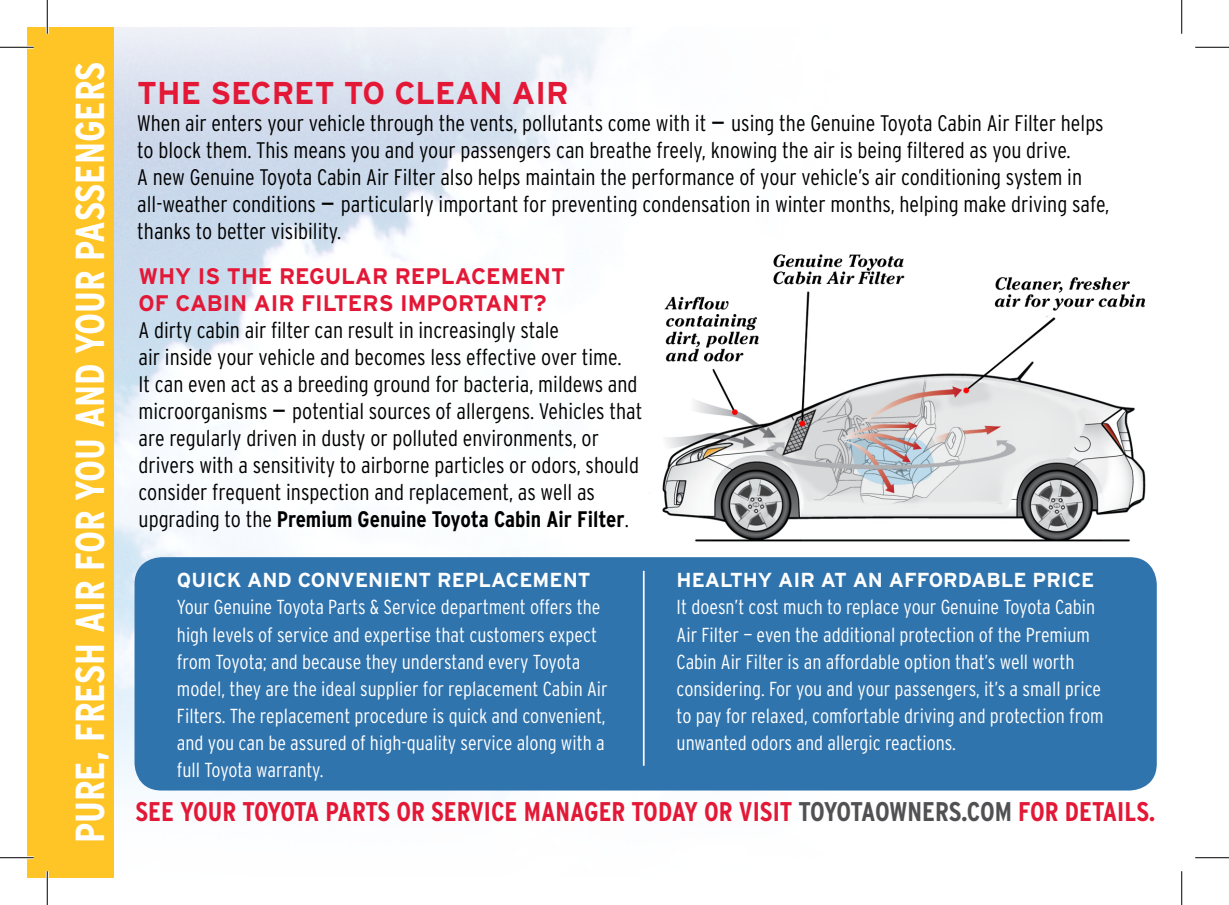
<style>
.page{position:relative;width:1229px;height:905px;background:#fff}
.page>*{position:absolute;margin:0;border:0;box-sizing:border-box;transform-origin:0 0}
.t1{font:700 condensed 40.5px "Interstate";color:#fff}
.t2{font:700 31.5px "Interstate";color:#e31836}
.t3{font:700 condensed 27px "Interstate";letter-spacing:-.025em;color:#e31836}
.t4{font:700 condensed 27px "Interstate";letter-spacing:-.015em;color:#515153}
.t5{font:300 condensed 22.5px/27px "Interstate";color:#000}
.t6{font:700 22.5px/27px "Interstate";color:#e31836}
.t7{font:300 condensed 20.25px/27px "Interstate";color:#fff}
.t8{font:700 20.25px "Interstate";color:#fff}
.s1{font-weight:400;font-stretch:normal}
.s2{font-weight:700}
.s3{color:#e31836}
</style>
<div class="page">
<img style="left:114px;top:27px;width:1043px;height:766px">
<div style="left:27px;top:27px;width:87px;height:851px;background:#ffc425"></div>
<img style="left:648px;top:244px;width:509px;height:307px">
<div style="left:134px;top:557px;width:1022px;height:233px;background:#3074ae;border-radius:27px"></div>
<hr style="left:643px;top:571px;width:1px;height:194px;background:#fff">
<hr style="left:0;top:46px;width:34px;height:3px;background:#fff">
<hr style="left:0;top:856px;width:34px;height:3px;background:#fff">
<hr style="left:46px;top:0;width:3px;height:34px;background:#fff">
<hr style="left:46px;top:871px;width:3px;height:33px;background:#fff">
<hr style="left:0;top:47px;width:34px;height:1px;background:#000">
<hr style="left:1195px;top:47px;width:33px;height:1px;background:#000">
<hr style="left:0;top:857px;width:34px;height:1px;background:#000">
<hr style="left:1195px;top:857px;width:33px;height:1px;background:#000">
<hr style="left:47px;top:0;width:1px;height:34px;background:#000">
<hr style="left:47px;top:871px;width:1px;height:33px;background:#000">
<hr style="left:1181px;top:0;width:1px;height:34px;background:#000">
<hr style="left:1181px;top:871px;width:1px;height:33px;background:#000">
<h1 class="t1" style="left:67px;top:843px;width:783px;rotate:-90deg">Pure, fresh air for you and your passengers</h1>
<h2 class="t2" style="left:137px;top:76px;width:433px">THE SECRET TO CLEAN AIR</h2>
<p class="t5" style="left:137px;top:110px;width:973px">When air enters your vehicle through the vents, pollutants come with it <span class="s1">—</span> using the Genuine Toyota Cabin Air Filter helps to block them. This means you and your passengers can breathe freely, knowing the air is being filtered as you drive.<br>A new Genuine Toyota Cabin Air Filter also helps maintain the performance of your vehicle’s air conditioning system in all-weather conditions <span class="s1">—</span> particularly important for preventing condensation in winter months, helping make driving safe, thanks to better visibility.</p>
<p class="t6" style="left:139px;top:262px;width:426px">WHY IS THE REGULAR REPLACEMENT<br>OF CABIN AIR FILTERS IMPORTANT?</p>
<p class="t5" style="left:139px;top:316px;width:505px">A dirty cabin air filter can result in increasingly stale<br>air inside your vehicle and becomes less effective over time.<br>It can even act as a breeding ground for bacteria, mildews and microorganisms <span class="s1">—</span> potential sources of allergens. Vehicles that are regularly driven in dusty or polluted environments, or drivers with a sensitivity to airborne particles or odors, should consider frequent inspection and replacement, as well as upgrading to the <span class="s2">Premium Genuine Toyota Cabin Air Filter</span>.</p>
<p class="t8" style="left:177px;top:569px;width:413px">QUICK AND CONVENIENT REPLACEMENT</p>
<p class="t7" style="left:177px;top:593px;width:432px">Your Genuine Toyota Parts &amp; Service department offers the high levels of service and expertise that customers expect from Toyota; and because they understand every Toyota model, they are the ideal supplier for replacement Cabin Air Filters. The replacement procedure is quick and convenient, and you can be assured of high-quality service along with a full Toyota warranty.</p>
<p class="t8" style="left:676px;top:569px;width:419px">H EALTHY AIR AT AN AFFORDABLE PRICE</p>
<p class="t7" style="left:676px;top:593px;width:428px">It doesn’t cost much to replace your Genuine Toyota Cabin Air Filter — even the additional protection of the Premium Cabin Air Filter is an affordable option that’s well worth considering. For you and your passengers, it’s a small price to pay for relaxed, comfortable driving and protection from unwanted odors and allergic reactions.</p>
<p class="t3" style="left:136px;top:796px;width:60px">SEE YOUR</p>
<p class="t3" style="left:242px;top:796px;width:314px">TOYOTA PARTS OR SERVICE MANAGER</p>
<p class="t3" style="left:631px;top:796px;width:26px">TODAY</p>
<p class="t4" style="left:704px;top:796px;width:217px"><span class="s3">OR VISIT</span> TOYOTAOWNERS</p>
<p class="t4" style="left:961px;top:796px;width:71px">.COM <span class="s3">FOR</span></p>
<p class="t3" style="left:1064px;top:796px;width:92px">DETAI LS.</p>
</div>
